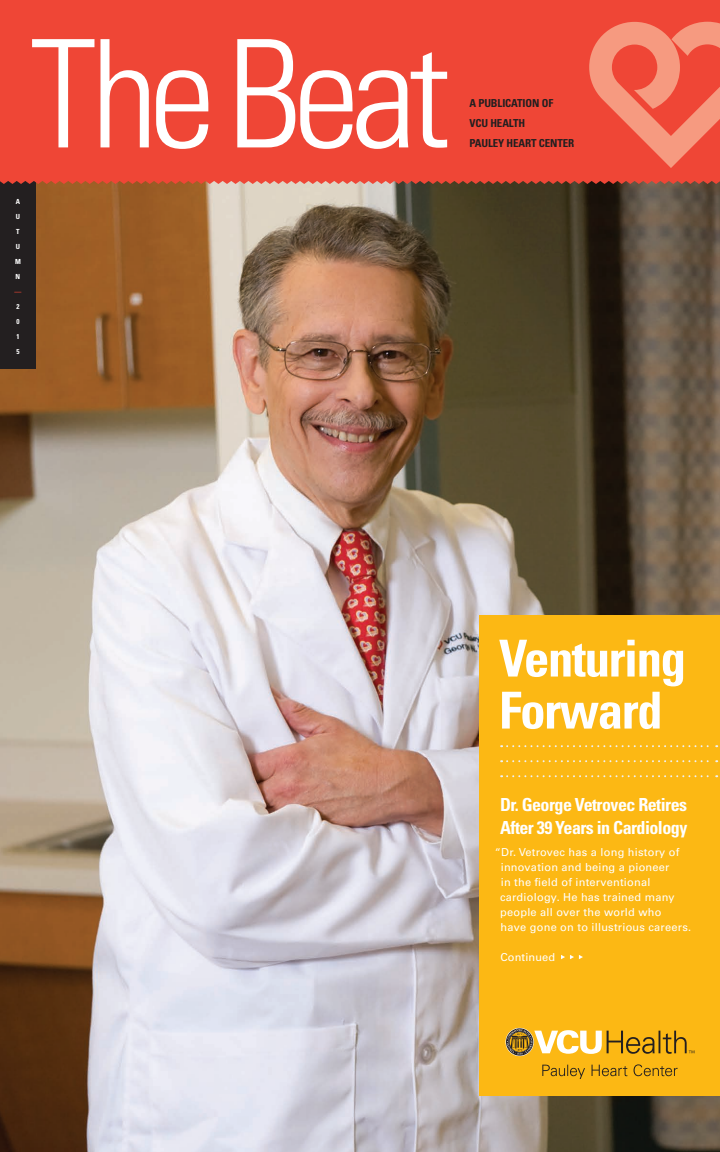
<style>
.page{position:relative;width:720px;height:1152px;background:#fff}
.page>*{position:absolute;margin:0;border:0;box-sizing:border-box;transform-origin:0 0}
.t1{font:300 condensed 150px "Univers";letter-spacing:-.06em;color:#fff}
.t2{font:700 condensed 51px/52px "Univers";letter-spacing:-.03em;color:#fff}
.t3{font:700 condensed 18px/23px "Univers";letter-spacing:-.03em;color:#fff}
.t4{font:11px/15px "Univers";letter-spacing:.02em;color:#fff}
.t5{font:700 condensed 11px/20px "Univers";letter-spacing:-.01em;color:#231f20}
.t6{font:700 condensed 7px/15px "Univers";color:#fff}
.t7{font:700 condensed 7px "Univers";color:#ef4635}
</style>
<div class="page">
<img style="left:0;top:184px;width:720px;height:968px">
<div style="left:480px;top:616px;width:240px;height:480px;background:#fcb814"></div>
<div style="left:0;top:150px;width:36px;height:219px;background:#231f20"></div>
<svg style="left:561px;top:955px;width:22px;height:4px"></svg>
<svg style="left:501px;top:775px;width:216px;height:2px"></svg>
<svg style="left:501px;top:760px;width:216px;height:2px"></svg>
<svg style="left:501px;top:745px;width:216px;height:2px"></svg>
<div style="left:0;top:0;width:720px;height:184px;background:#ef4636"></div>
<svg style="left:505px;top:1028px;width:189px;height:51px"></svg>
<svg style="left:589px;top:22px;width:131px;height:146px;background:#f26b57"></svg>
<h1 class="t1" style="left:30px;top:4px;width:422px">The Beat</h1>
<p class="t6" style="left:15px;top:194px;width:7px">A<br>U<br>T<br>U<br>M<br>N</p>
<p class="t7" style="left:14px;top:287px;width:8px">—</p>
<p class="t6" style="left:16px;top:299px;width:5px;text-align:justify">2<br>0<br>1<br>5</p>
<p class="t5" style="left:469px;top:93px;width:85px">A PUBLICATION OF<br>VCU HEALTH</p>
<p class="t5" style="left:469px;top:133px;width:107px">PAULEY HEART CENTER</p>
<h2 class="t2" style="left:499px;top:632px;width:189px">Venturing<br>Forward</h2>
<h3 class="t3" style="left:500px;top:793px;width:189px">Dr. George Vetrovec Retires<br>After 39 Years in Cardiology</h3>
<p class="t4" style="left:500px;top:845px;width:193px;text-indent:-5px">“Dr. Vetrovec has a long history of innovation and being a pioneer<br>in the field of interventional cardiology. He has trained many people all over the world who<br>have gone on to illustrious careers.</p>
<p class="t4" style="left:500px;top:950px;width:56px">Continued</p>
</div>
